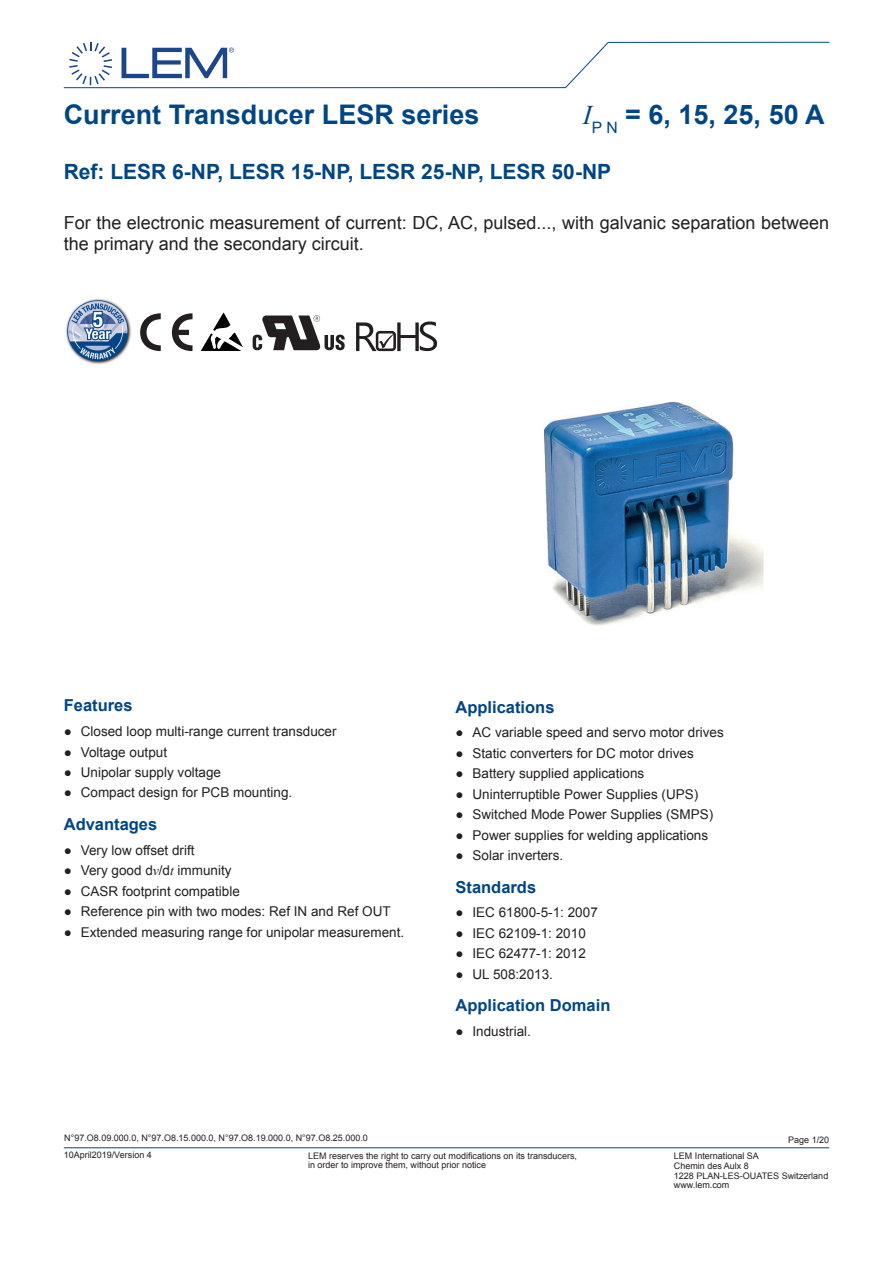
<style>
.page{position:relative;width:893px;height:1263px;background:#fff}
.page>*{position:absolute;margin:0;border:0;box-sizing:border-box;transform-origin:0 0}
.t1{font:700 27px "Arial";color:#004684}
.t2{font:700 21px "Arial";color:#004684}
.Introduction_text{font:18px/21.6px "Arial";color:#231f20}
.Blue_title{font:700 16.5px "Arial";color:#004684}
.t3{font:13.5px "Arial";color:#231f20}
.t4{font:9px/9.8px "Arial";color:#231f20}
.s1{font-family:"Times New Roman";font-weight:400;font-style:italic}
.s2{font-family:"Times New Roman";font-style:italic}
</style>
<div class="page">
<svg style="left:64px;top:41px;width:765px;height:48px"></svg>
<hr style="left:64px;top:1147px;width:765px;height:1px;background:#004685">
<img style="left:65px;top:298px;width:67px;height:67px">
<svg style="left:140px;top:313px;width:21px;height:38px"></svg>
<svg style="left:172px;top:313px;width:20px;height:38px"></svg>
<svg style="left:253px;top:315px;width:92px;height:35px"></svg>
<svg style="left:356px;top:321px;width:81px;height:30px"></svg>
<img style="left:544px;top:403px;width:220px;height:223px">
<svg style="left:201px;top:312px;width:42px;height:39px"></svg>
<h1 class="t1" style="left:64px;top:96px;width:417px">Current Transducer LESR series</h1>
<h1 class="t1" style="left:583px;top:96px;width:243px"><span class="s1">I</span><sub>P</sub> <sub>N</sub> = 6, 15, 25, 50 A</h1>
<h2 class="t2" style="left:64px;top:158px;width:549px">Ref: LESR 6-NP, LESR 15-NP, LESR 25-NP, LESR 50-NP</h2>
<p class="Introduction_text" style="left:64px;top:212px;width:767px">For the electronic measurement of current: DC, AC, pulsed..., with galvanic separation between the primary and the secondary circuit.</p>
<p class="Blue_title" style="left:64px;top:695px;width:70px">Features</p>
<p class="t3" style="left:64px;top:722px;width:274px">● Closed loop multi-range current transducer</p>
<p class="t3" style="left:64px;top:743px;width:105px">● Voltage output</p>
<p class="t3" style="left:64px;top:763px;width:159px">● Unipolar supply voltage</p>
<p class="t3" style="left:64px;top:784px;width:230px">● Compact design for PCB mounting.</p>
<p class="Blue_title" style="left:64px;top:813px;width:95px">Advantages</p>
<p class="t3" style="left:64px;top:841px;width:132px">● Very low offset drift</p>
<p class="t3" style="left:64px;top:862px;width:169px">● Very good d<span class="s2">v</span>/d<span class="s2">t</span> immunity</p>
<p class="t3" style="left:64px;top:882px;width:178px">● CASR footprint compatible</p>
<p class="t3" style="left:64px;top:902px;width:328px">● Reference pin with two modes: Ref IN and Ref OUT</p>
<p class="t3" style="left:64px;top:923px;width:342px">● Extended measuring range for unipolar measurement.</p>
<p class="t4" style="left:64px;top:1133px;width:305px">N°97.O8.09.000.0, N°97.O8.15.000.0, N°97.O8.19.000.0, N°97.O8.25.000.0</p>
<p class="Blue_title" style="left:455px;top:696px;width:101px">Applications</p>
<p class="t3" style="left:455px;top:724px;width:270px">● AC variable speed and servo motor drives</p>
<p class="t3" style="left:455px;top:744px;width:240px">● Static converters for DC motor drives</p>
<p class="t3" style="left:455px;top:765px;width:190px">● Battery supplied applications</p>
<p class="t3" style="left:455px;top:785px;width:244px">● Uninterruptible Power Supplies (UPS)</p>
<p class="t3" style="left:455px;top:806px;width:259px">● Switched Mode Power Supplies (SMPS)</p>
<p class="t3" style="left:455px;top:826px;width:254px">● Power supplies for welding applications</p>
<p class="t3" style="left:455px;top:846px;width:109px">● Solar inverters.</p>
<p class="Blue_title" style="left:455px;top:876px;width:82px">Standards</p>
<p class="t3" style="left:455px;top:904px;width:144px">● IEC 61800-5-1: 2007</p>
<p class="t3" style="left:455px;top:924px;width:132px">● IEC 62109-1: 2010</p>
<p class="t3" style="left:455px;top:945px;width:132px">● IEC 62477-1: 2012</p>
<p class="t3" style="left:455px;top:965px;width:99px">● UL 508:2013.</p>
<p class="Blue_title" style="left:455px;top:994px;width:156px">Application Domain</p>
<p class="t3" style="left:455px;top:1022px;width:77px">● Industrial.</p>
<p class="t4" style="left:788px;top:1135px;width:43px">Page 1/20</p>
<p class="t4" style="left:64px;top:1150px;width:90px">10April2019/Version 4</p>
<p class="t4" style="left:308px;top:1150px;width:271px">LEM reserves the right to carry out modifications on its transducers, in order to improve them, without prior notice</p>
<p class="t4" style="left:674px;top:1151px;width:156px">LEM International SA<br>Chemin des Aulx 8<br>1228 PLAN-LES-OUATES Switzerland www.lem.com</p>
</div>
